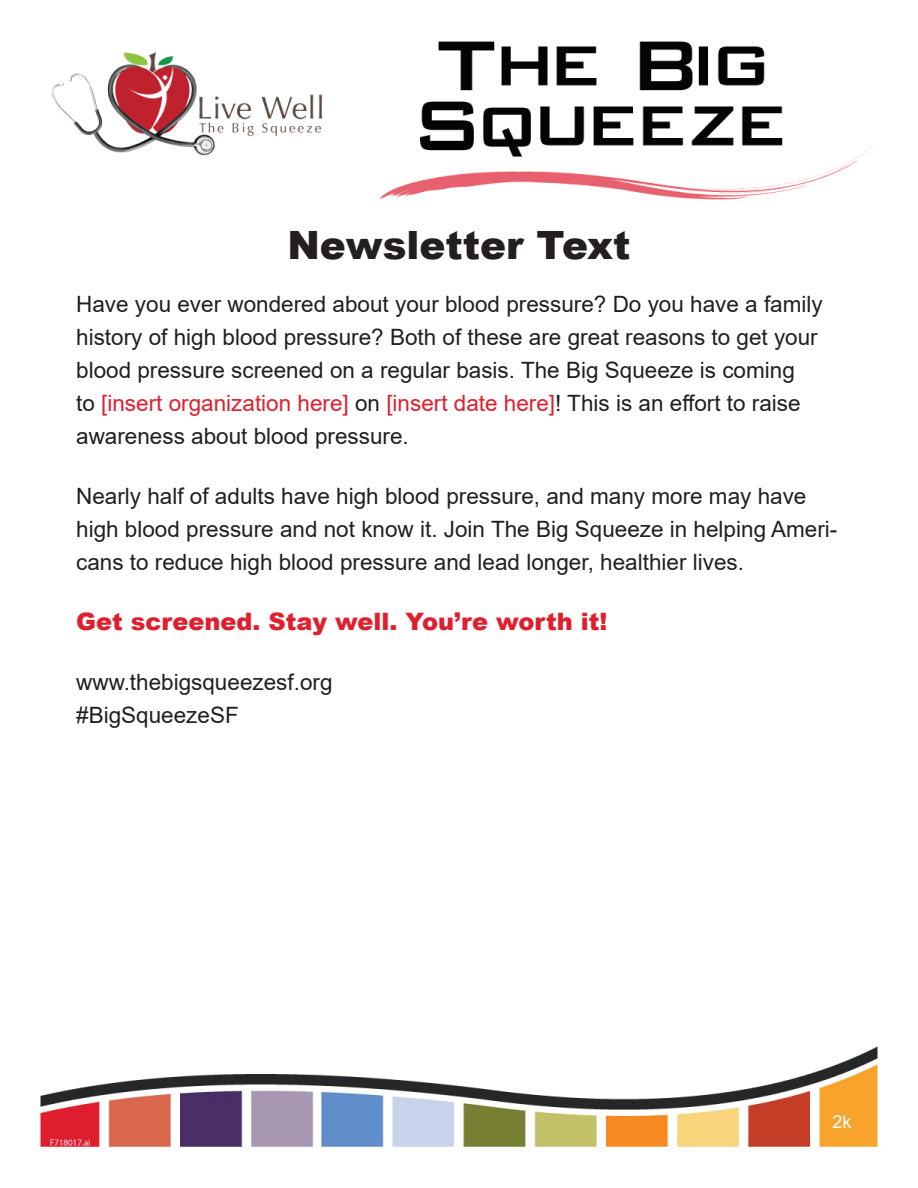
<style>
.page{position:relative;width:918px;height:1188px;background:#fff}
.page>*{position:absolute;margin:0;border:0;box-sizing:border-box;transform-origin:0 0}
.t1{font:900 39px "Arial";color:#231f20}
.t2{font:900 24px "Arial";color:#df1f2e}
.t3{font:22.5px/33px "Arial";color:#231f20}
.t4{font:18px "Arial";color:#fff}
.s1{color:#df1f2e}
</style>
<div class="page">
<img style="left:40px;top:41px;width:838px;height:1106px">
<h1 class="t1" style="left:287px;top:217px;width:345px">Newsletter Text</h1>
<p class="t3" style="left:76px;top:288px;width:748px">Have you ever wondered about your blood pressure? Do you have a family history of high blood pressure? Both of these are great reasons to get your blood pressure screened on a regular basis. The Big Squeeze is coming<br>to <span class="s1">[insert organization here]</span> on <span class="s1">[insert date here]</span>! This is an effort to raise awareness about blood pressure.</p>
<p class="t3" style="left:76px;top:480px;width:763px">Nearly half of adults have high blood pressure, and many more may have high blood pressure and not know it. Join The Big Squeeze in helping Ameri&shy;cans to reduce high blood pressure and lead longer, healthier lives.</p>
<p class="t2" style="left:76px;top:604px;width:533px">Get screened. Stay well. You’re worth it!</p>
<p class="t3" style="left:76px;top:666px;width:258px">www.thebigsqueezesf.org #BigSqueezeSF</p>
<p class="t4" style="left:832px;top:1109px;width:21px">2k</p>
</div>
